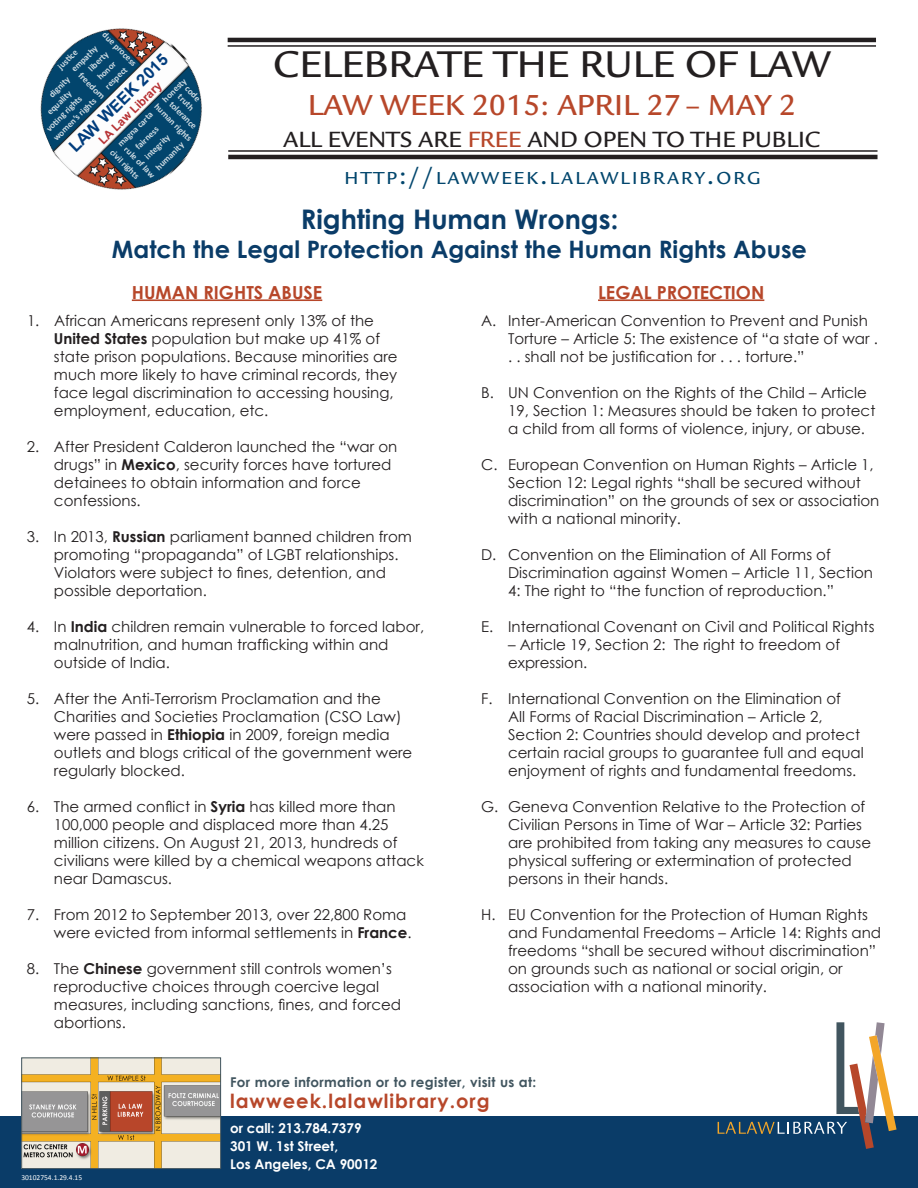
<style>
.page{position:relative;width:918px;height:1188px;background:#fff}
.page>*{position:absolute;margin:0;border:0;box-sizing:border-box;transform-origin:0 0}
.t1{font:500 40.5px "Legacy Sans Std";color:#231f20}
.t2{font:500 31.5px "Legacy Sans Std";color:#b7472a}
.t3{font:700 27px "Century Gothic";color:#0a3c68}
.t4{font:700 24px "Century Gothic";color:#0a3c68}
.t5{font:500 24px "Legacy Sans Std";color:#231f20}
.t6{font:700 19.5px "Century Gothic";letter-spacing:.05em;color:#b7472a}
.t7{font:500 18.9px "Legacy Sans Std";letter-spacing:.115em;color:#02466d}
.t8{font:700 18px "Century Gothic";color:#b7472a}
.t9{font:700 16.5px "Arial";color:#013d7d}
.t10{font:15px/18px "Century Gothic";color:#231f20}
.t11{font:700 13.5px/18px "Century Gothic";color:#fff}
.t12{font:700 13.5px "Century Gothic";letter-spacing:.025em;color:#41555f}
.t13{font:700 11.55px "Arial";color:#b73234}
.t14{font:700 9px "Calibri";color:#fff}
.t15{font:700 9px "Calibri";color:#fff;scale:1.06 1}
.t16{font:7.5px "Calibri";color:#fff}
.s1{color:#b7472a}
.s2{font-size:27px}
.s3{font-weight:700}
</style>
<div class="page">
<hr style="left:132px;top:299px;width:190px;height:2px;background:#b7472a">
<hr style="left:598px;top:299px;width:166px;height:2px;background:#b7472a">
<img style="left:40px;top:28px;width:162px;height:162px">
<svg style="left:89px;top:157px;width:38px;height:30px"></svg>
<svg style="left:118px;top:30px;width:38px;height:30px"></svg>
<hr style="left:228px;top:38px;width:648px;height:4px;background:#231f20">
<hr style="left:228px;top:45px;width:648px;height:2px;background:#231f20">
<hr style="left:228px;top:155px;width:650px;height:4px;background:#231f20">
<hr style="left:228px;top:150px;width:650px;height:2px;background:#231f20">
<div style="left:0;top:1116px;width:918px;height:72px;background:#0a3c68"></div>
<svg style="left:718px;top:1022px;width:179px;height:127px"></svg>
<img style="left:23px;top:1060px;width:196px;height:107px">
<div style="left:21px;top:1058px;width:200px;height:111px;border:1px solid #41555f"></div>
<p class="t14" style="left:108px;top:29px;width:46px;rotate:45deg">due process</p>
<p class="t14" style="left:69px;top:66px;width:34px;rotate:-45deg">empathy</p>
<p class="t14" style="left:55px;top:64px;width:26px;rotate:-45deg">justice</p>
<p class="t14" style="left:86px;top:66px;width:26px;rotate:-45deg">liberty</p>
<p class="t9" style="left:64px;top:142px;width:133px;rotate:-45deg">LAW WEEK 2015</p>
<p class="t14" style="left:95px;top:74px;width:24px;rotate:-45deg">honor</p>
<p class="t14" style="left:102px;top:83px;width:29px;rotate:-45deg">respect</p>
<p class="t15" style="left:84px;top:70px;width:33px;rotate:45deg">freedom</p>
<p class="t14" style="left:46px;top:92px;width:27px;rotate:-45deg">dignity</p>
<p class="t14" style="left:160px;top:97px;width:31px;rotate:-45deg">honesty</p>
<p class="t14" style="left:142px;top:154px;width:33px;rotate:-45deg">integrity</p>
<p class="t13" style="left:95px;top:137px;width:85px;rotate:-45deg">LA Law Library</p>
<p class="t14" style="left:183px;top:91px;width:21px;rotate:45deg">truth</p>
<p class="t14" style="left:191px;top:83px;width:19px;rotate:45deg">code</p>
<p class="t14" style="left:45px;top:109px;width:32px;rotate:-45deg">equality</p>
<p class="t14" style="left:175px;top:99px;width:37px;rotate:45deg">tolerance</p>
<p class="t14" style="left:44px;top:126px;width:48px;rotate:-45deg">voti ng rights</p>
<p class="t14" style="left:51px;top:135px;width:58px;rotate:-45deg">women’s rights</p>
<p class="t14" style="left:160px;top:101px;width:51px;rotate:45deg">human rights</p>
<p class="t14" style="left:115px;top:141px;width:47px;rotate:-45deg">magna carta</p>
<p class="t14" style="left:133px;top:144px;width:30px;rotate:-45deg">fairness</p>
<p class="t14" style="left:153px;top:165px;width:37px;rotate:-45deg">humanity</p>
<p class="t14" style="left:130px;top:144px;width:41px;rotate:45deg">rule of law</p>
<p class="t14" style="left:116px;top:147px;width:39px;rotate:45deg">civil rights</p>
<h1 class="t1" style="left:273px;top:42px;width:559px">CELEBRATE THE RULE OF LAW</h1>
<h2 class="t2" style="left:308px;top:87px;width:490px">LAW WEEK 2015: APRIL 27 – MAY 2</h2>
<h3 class="t5" style="left:283px;top:125px;width:539px">ALL EVENTS ARE <span class="s1">FREE</span> AND OPEN TO THE PUBLIC</h3>
<p class="t7" style="left:345px;top:167px;width:418px">HTTP<span class="s2">://</span>LAWWEEK<span class="s2">.</span>LALAWLIBRARY<span class="s2">.</span>ORG</p>
<h3 class="t3" style="left:301px;top:198px;width:319px">Righting Human Wrongs:</h3>
<h3 class="t4" style="left:112px;top:231px;width:697px">Match the Legal Protection Against the Human Rights Abuse</h3>
<p class="t8" style="left:132px;top:278px;width:192px">HUMAN RIGHTS ABUSE</p>
<p class="t10" style="left:54px;top:311px;width:345px;text-indent:-27px">1. African Americans represent only 13% of the <span class="s3">United States</span> population but make up 41% of state prison populations. Because minorities are much more likely to have criminal records, they face legal discrimination to accessing housing, employment, education, etc.</p>
<p class="t10" style="left:54px;top:437px;width:345px;text-indent:-27px">2. After President Calderon launched the “war on drugs” in <span class="s3">Mexico</span>, security forces have tortured detainees to obtain information and force confessions.</p>
<p class="t10" style="left:54px;top:527px;width:360px;text-indent:-27px">3. In 2013, <span class="s3">Russian</span> parliament banned children from promoting “propaganda” of LGBT relationships.<br>Violators were subject to fines, detention, and possible deportation.</p>
<p class="t10" style="left:54px;top:617px;width:372px;text-indent:-27px">4. In <span class="s3">India</span> children remain vulnerable to forced labor, malnutrition, and human trafficking within and outside of India.</p>
<p class="t10" style="left:54px;top:689px;width:360px;text-indent:-27px">5. After the Anti-Terrorism Proclamation and the Charities and Societies Proclamation (CSO Law) were passed in <span class="s3">Ethiopia</span> in 2009, foreign media outlets and blogs critical of the government were regularly blocked.</p>
<p class="t10" style="left:54px;top:797px;width:371px;text-indent:-27px">6. The armed conflict in <span class="s3">Syria</span> has killed more than 100,000 people and displaced more than 4.25 million citizens. On August 21, 2013, hundreds of civilians were killed by a chemical weapons attack near Damascus.</p>
<p class="t10" style="left:54px;top:905px;width:359px;text-indent:-27px">7. From 2012 to September 2013, over 22,800 Roma were evicted from informal settlements in <span class="s3">France</span>.</p>
<p class="t10" style="left:54px;top:959px;width:349px;text-indent:-27px">8. The <span class="s3">Chinese</span> government still controls women’s reproductive choices through coercive legal measures, including sanctions, fines, and forced abortions.</p>
<p class="t8" style="left:598px;top:278px;width:168px">LEGAL PROTECTION</p>
<p class="t10" style="left:508px;top:311px;width:371px;text-indent:-27px">A. Inter-American Convention to Prevent and Punish<br>Torture – Article 5: The existence of “a state of war . . . shall not be justification for . . . torture.”</p>
<p class="t10" style="left:508px;top:383px;width:369px;text-indent:-27px">B. UN Convention on the Rights of the Child – Article<br>19, Section 1: Measures should be taken to protect a child from all forms of violence, injury, or abuse.</p>
<p class="t10" style="left:508px;top:455px;width:373px;text-indent:-27px">C. European Convention on Human Rights – Article 1, Section 12: Legal rights “shall be secured without discrimination” on the grounds of sex or association with a national minority.</p>
<p class="t10" style="left:508px;top:545px;width:366px;text-indent:-27px">D. Convention on the Elimination of All Forms of<br>Discrimination against Women – Article 11, Section<br>4: The right to “the function of reproduction.”</p>
<p class="t10" style="left:481px;top:617px;width:395px">E. International Covenant on Civil and Political Rights</p>
<p class="t10" style="left:508px;top:635px;width:333px">– Article 19, Section 2: The right to freedom of expression.</p>
<p class="t10" style="left:508px;top:689px;width:357px;text-indent:-27px">F. International Convention on the Elimination of<br>All Forms of Racial Discrimination – Article 2, Section 2: Countries should develop and protect certain racial groups to guarantee full and equal enjoyment of rights and fundamental freedoms.</p>
<p class="t10" style="left:508px;top:797px;width:364px;text-indent:-27px">G. Geneva Convention Relative to the Protection of Civilian Persons in Time of War – Article 32: Parties are prohibited from taking any measures to cause physical suffering or extermination of protected persons in their hands.</p>
<p class="t10" style="left:508px;top:905px;width:375px;text-indent:-27px">H. EU Convention for the Protection of Human Rights and Fundamental Freedoms – Article 14: Rights and freedoms “shall be secured without discrimination” on grounds such as national or social origin, or association with a national minority.</p>
<p class="t16" style="left:21px;top:1172px;width:62px">30102754.1.29.4.15</p>
<p class="t12" style="left:230px;top:1072px;width:308px">For more information or to register, visit us at:</p>
<h3 class="t6" style="left:230px;top:1086px;width:261px">lawweek.lalawlibrary.org</h3>
<p class="t11" style="left:230px;top:1119px;width:149px">or call: 213.784.7379<br>301 W. 1st Street,<br>Los Angeles, CA 90012</p>
</div>
